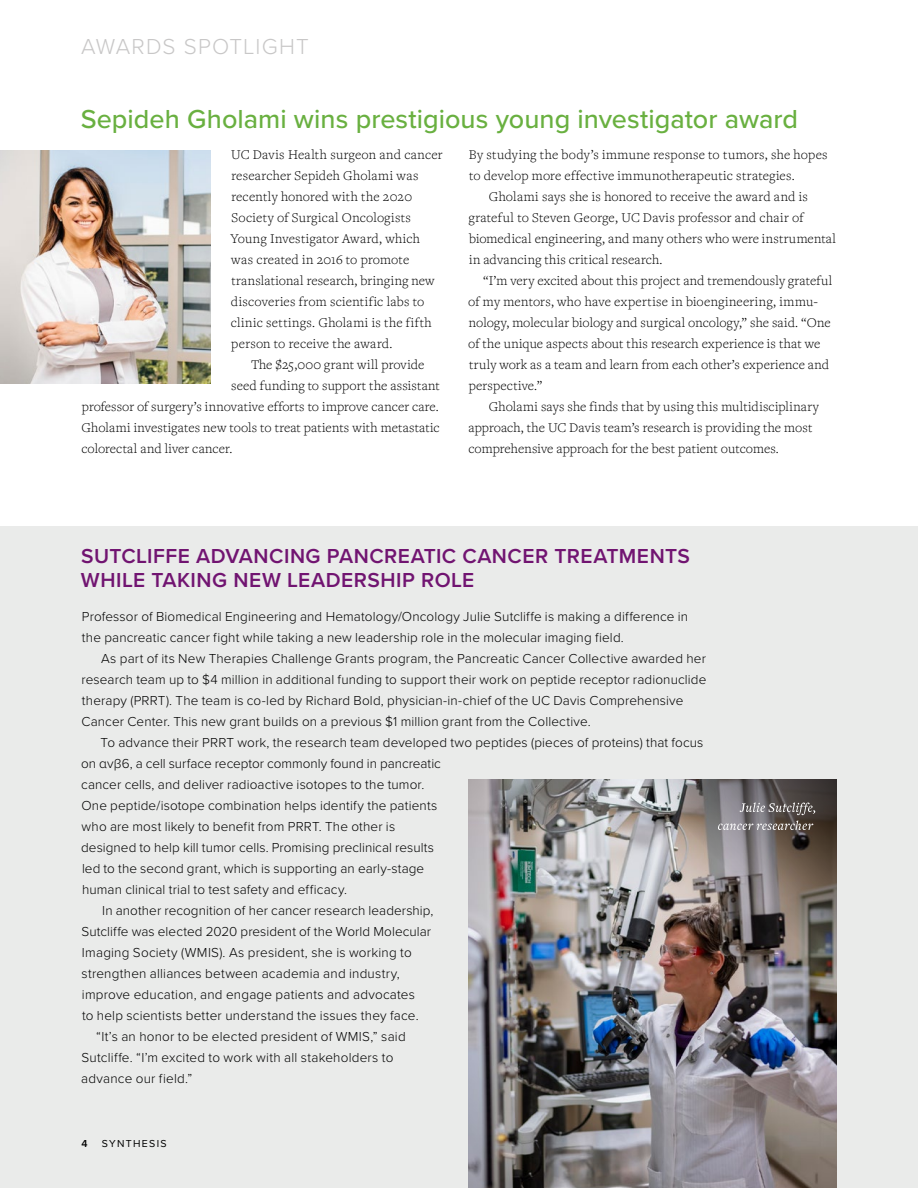
<style>
.page{position:relative;width:918px;height:1188px;background:#fff}
.page>*{position:absolute;margin:0;border:0;box-sizing:border-box;transform-origin:0 0}
.t1{font:500 27px "Proxima Nova";color:#69b040}
.t2{font:300 22.5px "Proxima Nova";letter-spacing:.05em;color:#c8c7c7}
.t3{font:600 21px/24px "Proxima Nova";letter-spacing:.025em;color:#711471}
.t4{font:300 13.8px/21px "Freight Text Pro";letter-spacing:.015em;color:#000}
.t5{font:300 13.5px/21px "Proxima Nova";letter-spacing:.01em;color:#000}
.t6{font:10.5px "Proxima Nova";letter-spacing:.125em;color:#000}
.t7{font:600 10.5px "Proxima Nova";color:#000}
</style>
<div class="page">
<div style="left:0;top:526px;width:918px;height:662px;background:#eaebea"></div>
<img style="left:469px;top:780px;width:368px;height:408px">
<img style="left:0;top:150px;width:210px;height:233px">
<img style="left:638px;top:780px;width:199px;height:204px">
<svg style="left:718px;top:802px;width:97px;height:28px;background:#7e797a"></svg>
<h2 class="t2" style="left:81px;top:30px;width:229px">AWARDS SPOTLIGHT</h2>
<h1 class="t1" style="left:81px;top:99px;width:719px">Sepideh Gholami wins prestigious young investigator award</h1>
<p class="t4" style="left:230px;top:144px;width:214px">UC Davis Health surgeon and cancer researcher Sepideh Gholami was recently honored with the 2020<br>Society of Surgical Oncologists Young Investigator Award, which was created in 2016 to promote translational research, bringing new discoveries from scientific labs to clinic settings. Gholami is the fifth person to receive the award.</p>
<p class="t4" style="left:251px;top:354px;width:175px">The $25,000 grant will provide</p>
<p class="t4" style="left:231px;top:375px;width:210px">seed funding to support the assistant</p>
<p class="t4" style="left:82px;top:396px;width:359px">professor of surgery’s innovative efforts to improve cancer care.</p>
<p class="t4" style="left:82px;top:417px;width:360px">Gholami investigates new tools to treat patients with metastatic</p>
<p class="t4" style="left:81px;top:438px;width:153px">colorectal and liver cancer.</p>
<p class="t4" style="left:469px;top:144px;width:360px">By studying the body’s immune response to tumors, she hopes to develop more effective immunotherapeutic strategies.</p>
<p class="t4" style="left:469px;top:186px;width:369px;text-indent:20px">Gholami says she is honored to receive the award and is grateful to Steven George, UC Davis professor and chair of biomedical engineering, and many others who were instrumental in advancing this critical research.</p>
<p class="t4" style="left:468px;top:270px;width:366px;text-indent:15px">“I’m very excited about this project and tremendously grateful of my mentors, who have expertise in bioengineering, immu&shy;nology, molecular biology and surgical oncology,” she said. “One of the unique aspects about this research experience is that we truly work as a team and learn from each other’s experience and perspective.”</p>
<p class="t4" style="left:468px;top:396px;width:352px;text-indent:20px">Gholami says she finds that by using this multidisciplinary approach, the UC Davis team’s research is providing the most comprehensive approach for the best patient outcomes.</p>
<h3 class="t3" style="left:81px;top:543px;width:610px">SUTCLIFFE ADVANCING PANCREATIC CANCER TREATMENTS<br>WHILE TAKING NEW LEADERSHIP ROLE</h3>
<p class="t5" style="left:82px;top:605px;width:608px">Professor of Biomedical Engineering and Hematology/Oncology Julie Sutcliffe is making a difference in the pancreatic cancer fight while taking a new leadership role in the molecular imaging field.</p>
<p class="t5" style="left:81px;top:647px;width:627px;text-indent:20px">As part of its New Therapies Challenge Grants program, the Pancreatic Cancer Collective awarded her research team up to $4 million in additional funding to support their work on peptide receptor radionuclide therapy (PRRT). The team is co-led by Richard Bold, physician-in-chief of the UC Davis Comprehensive Cancer Center. This new grant builds on a previous $1 million grant from the Collective.</p>
<p class="t5" style="left:101px;top:731px;width:604px">To advance their PRRT work, the research team developed two peptides (pieces of proteins) that focus</p>
<p class="t5" style="left:81px;top:752px;width:361px">on αvβ6, a cell surface receptor commonly found in pancreatic</p>
<p class="t5" style="left:81px;top:773px;width:345px">cancer cells, and deliver radioactive isotopes to the tumor.</p>
<p class="t5" style="left:81px;top:794px;width:358px">One peptide/isotope combination helps identify the patients</p>
<p class="t5" style="left:82px;top:815px;width:315px">who are most likely to benefit from PRRT. The other is</p>
<p class="t5" style="left:81px;top:836px;width:354px">designed to help kill tumor cells. Promising preclinical results</p>
<p class="t5" style="left:82px;top:857px;width:344px">led to the second grant, which is supporting an early-stage</p>
<p class="t5" style="left:82px;top:878px;width:267px">human clinical trial to test safety and efficacy.</p>
<p class="t5" style="left:102px;top:899px;width:333px">In another recognition of her cancer research leadership,</p>
<p class="t5" style="left:82px;top:920px;width:351px">Sutcliffe was elected 2020 president of the World Molecular</p>
<p class="t5" style="left:82px;top:941px;width:331px">Imaging Society (WMIS). As president, she is working to</p>
<p class="t5" style="left:81px;top:962px;width:320px">strengthen alliances between academia and industry,</p>
<p class="t5" style="left:82px;top:983px;width:335px">improve education, and engage patients and advocates</p>
<p class="t5" style="left:82px;top:1004px;width:338px">to help scientists better understand the issues they face.</p>
<p class="t5" style="left:96px;top:1025px;width:311px">“It’s an honor to be elected president of WMIS,” said</p>
<p class="t5" style="left:82px;top:1046px;width:313px">Sutcliffe. “I’m excited to work with all stakeholders to</p>
<p class="t5" style="left:81px;top:1067px;width:113px">advance our field.”</p>
<p class="t7" style="left:82px;top:1135px;width:8px">4</p>
<p class="t6" style="left:102px;top:1135px;width:66px">SYNTHESIS</p>
</div>
